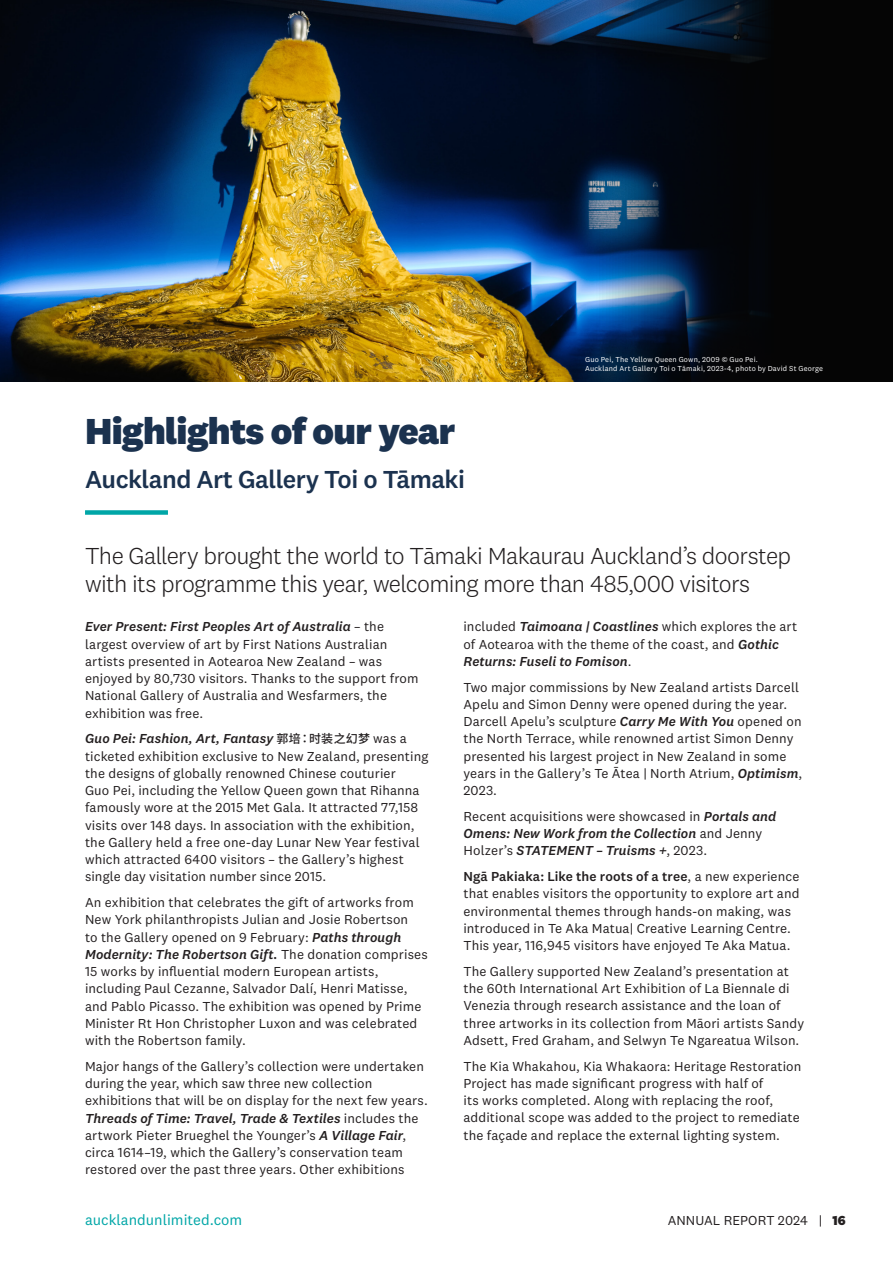
<style>
.page{position:relative;width:893px;height:1263px;background:#fff}
.page>*{position:absolute;margin:0;border:0;box-sizing:border-box;transform-origin:0 0}
._2024_Header_DO_NOT_INCLUDE{font:800 37.5px "National 2";letter-spacing:-.02em;color:#1b324f}
._2024_Header_Secondary{font:500 25.5px "National 2";letter-spacing:-.02em;color:#1b324f}
._2024_Pull_Qoute__black{font:300 24px/28.5px "National 2";letter-spacing:-.03em;color:#231f20}
.t1{font:15px "National 2";color:#00a6a7}
._2024_Body{font:13.5px/17.2px "National 2";letter-spacing:.01em;color:#231f20}
._2024_Body-2{font:italic 500 13.5px/17.2px "National 2";letter-spacing:.005em;color:#231f20}
._2024_Body_Header{font:7.5px "National 2";letter-spacing:.02em;color:#fff}
.s1{font-weight:500;font-style:italic}
.s2{font-family:"Source Han Sans TC";font-weight:500;font-size:12px}
.s3{font-weight:400;font-style:normal}
.s4{font-weight:500}
.s5{font-weight:800}
</style>
<div class="page">
<div style="left:0;top:0;width:893px;height:381px;background:#050505"></div>
<img style="left:0;top:0;width:765px;height:381px">
<div style="left:85px;top:510px;width:83px;height:5px;background:#00a6a7"></div>
<p class="_2024_Header_DO_NOT_INCLUDE" style="left:85px;top:408px;width:372px">Highlights of our year</p>
<p class="_2024_Header_Secondary" style="left:85px;top:464px;width:381px">Auckland Art Gallery Toi o Tāmaki</p>
<p class="_2024_Body_Header" style="left:585px;top:355px;width:174px">Guo Pei, The Yellow Queen Gown, 2009 © Guo Pei.</p>
<p class="_2024_Body_Header" style="left:585px;top:364px;width:239px">Auckland Art Gallery Toi o Tāmaki, 2023-4, photo by David St George</p>
<p class="_2024_Pull_Qoute__black" style="left:85px;top:541px;width:708px">The Gallery brought the world to Tāmaki Makaurau Auckland’s doorstep with its programme this year, welcoming more than 485,000 visitors</p>
<p class="_2024_Body" style="left:85px;top:618px;width:335px"><span class="s1">Ever Present: First Peoples Art of Australia</span> – the largest overview of art by First Nations Australian artists presented in Aotearoa New Zealand – was enjoyed by 80,730 visitors. Thanks to the support from National Gallery of Australia and Wesfarmers, the exhibition was free.</p>
<p class="_2024_Body" style="left:85px;top:730px;width:345px"><span class="s1">Guo Pei: Fashion, Art, Fantasy</span> <span class="s2">郭培：时装之幻梦</span> was a ticketed exhibition exclusive to New Zealand, presenting the designs of globally renowned Chinese couturier<br>Guo Pei, including the Yellow Queen gown that Rihanna famously wore at the 2015 Met Gala. It attracted 77,158 visits over 148 days. In association with the exhibition, the Gallery held a free one-day Lunar New Year festival which attracted 6400 visitors – the Gallery’s highest single day visitation number since 2015.</p>
<p class="_2024_Body" style="left:85px;top:894px;width:344px">An exhibition that celebrates the gift of artworks from New York philanthropists Julian and Josie Robertson<br>to the Gallery opened on 9 February: <span class="s1">Paths through Modernity: The Robertson Gift.</span> The donation comprises 15 works by influential modern European artists, including Paul Cezanne, Salvador Dalí, Henri Matisse, and Pablo Picasso. The exhibition was opened by Prime Minister Rt Hon Christopher Luxon and was celebrated with the Robertson family.</p>
<p class="_2024_Body" style="left:85px;top:1057px;width:344px">Major hangs of the Gallery’s collection were undertaken during the year, which saw three new collection exhibitions that will be on display for the next few years.<br><span class="s1">Threads of Time: Travel, Trade &amp; Textiles</span> includes the artwork Pieter Brueghel the Younger’s <span class="s1">A Village Fair</span>, circa 1614–19, which the Gallery’s conservation team restored over the past three years. Other exhibitions</p>
<p class="_2024_Body" style="left:463px;top:618px;width:335px">included <span class="s1">Taimoana | Coastlines</span> which explores the art of Aotearoa with the theme of the coast, and <span class="s1">Gothic<br>Returns: Fuseli to Fomison</span>.</p>
<p class="_2024_Body" style="left:463px;top:678px;width:340px">Two major commissions by New Zealand artists Darcell Apelu and Simon Denny were opened during the year.<br>Darcell Apelu’s sculpture <span class="s1">Carry Me With You</span> opened on the North Terrace, while renowned artist Simon Denny presented his largest project in New Zealand in some years in the Gallery’s Te Ātea | North Atrium, <span class="s1">Optimism</span>, 2023.</p>
<p class="_2024_Body-2" style="left:463px;top:807px;width:314px"><span class="s3">Recent acquisitions were showcased in</span> Portals and<br>Omens: New Work from the Collection <span class="s3">and Jenny<br>Holzer’s</span> STATEMENT – Truisms +<span class="s3">, 2023.</span></p>
<p class="_2024_Body" style="left:463px;top:868px;width:338px"><span class="s4">Ngā Pakiaka: Like the roots of a tree</span>, a new experience that enables visitors the opportunity to explore art and environmental themes through hands-on making, was introduced in Te Aka Matua| Creative Learning Centre.<br>This year, 116,945 visitors have enjoyed Te Aka Matua.</p>
<p class="_2024_Body" style="left:463px;top:962px;width:342px">The Gallery supported New Zealand’s presentation at the 60th International Art Exhibition of La Biennale di Venezia through research assistance and the loan of three artworks in its collection from Māori artists Sandy Adsett, Fred Graham, and Selwyn Te Ngareatua Wilson.</p>
<p class="_2024_Body" style="left:463px;top:1057px;width:339px">The Kia Whakahou, Kia Whakaora: Heritage Restoration Project has made significant progress with half of<br>its works completed. Along with replacing the roof, additional scope was added to the project to remediate the façade and replace the external lighting system.</p>
<p class="t1" style="left:85px;top:1211px;width:159px">aucklandunlimited.com</p>
<p class="_2024_Body" style="left:668px;top:1212px;width:180px">ANNUAL REPORT 2024 | <span class="s5">16</span></p>
</div>
